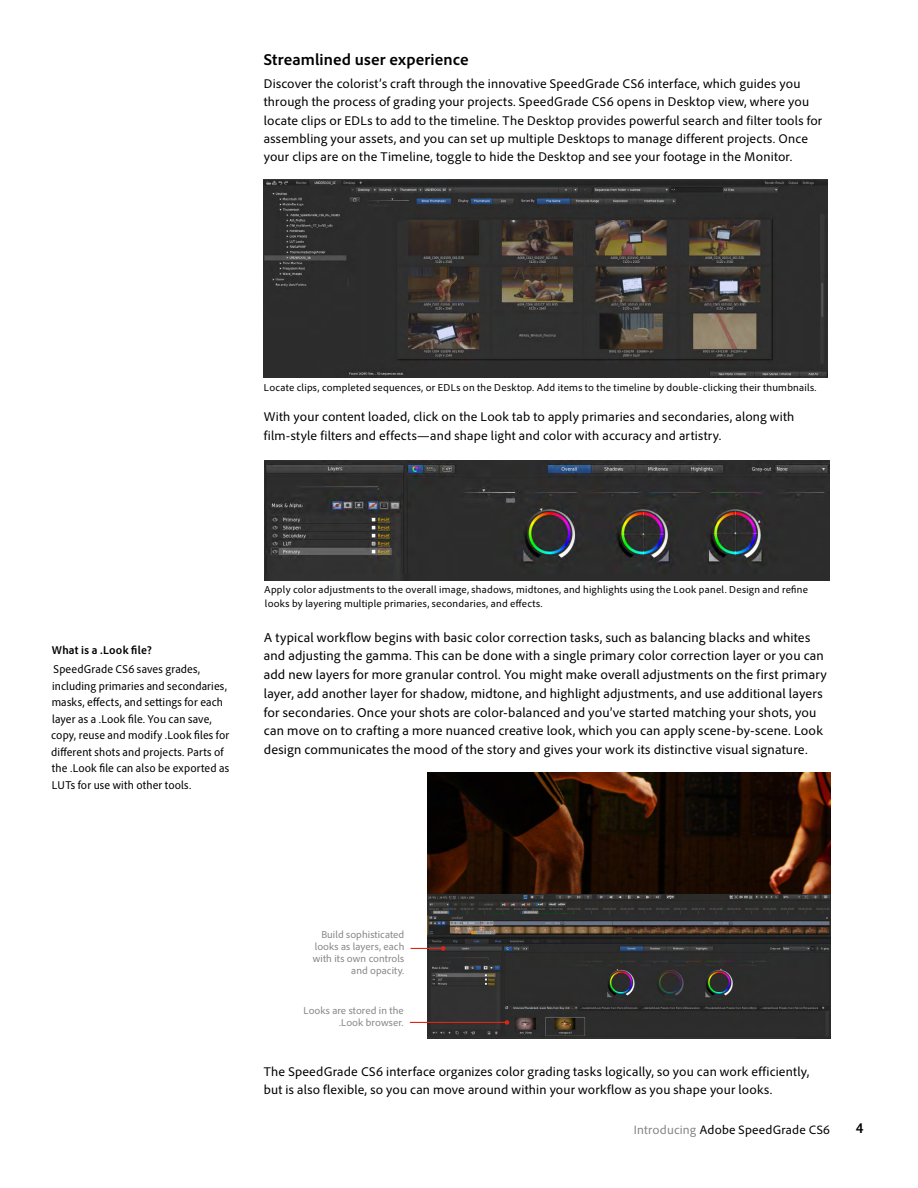
<style>
.page{position:relative;width:918px;height:1188px;background:#fff}
.page>*{position:absolute;margin:0;border:0;box-sizing:border-box;transform-origin:0 0}
.t1{font:700 16.5px "Adobe Clean";letter-spacing:.005em;color:#000}
.t2{font:700 semi-condensed 15px "Adobe Clean";color:#000}
.t3{font:13.5px/18.8px "Adobe Clean";letter-spacing:.01em;color:#000}
.t4{font:13.2px/18.5px "Adobe Clean";letter-spacing:.015em;color:#000}
.t5{font:12.75px "Adobe Clean";letter-spacing:.015em;color:#000}
.t6{font:semi-condensed 12px/16.5px "Adobe Clean";letter-spacing:.01em;color:#000}
.t7{font:700 semi-condensed 12px "Adobe Clean";letter-spacing:.02em;color:#000}
.t8{font:10.5px/13.5px "Adobe Clean";letter-spacing:.02em;color:#000}
.t9{font:10.5px/12px "Adobe Clean";color:#868787;text-align:right}
.s1{color:#868787}
</style>
<div class="page">
<img style="left:264px;top:179px;width:564px;height:199px">
<img style="left:265px;top:460px;width:564px;height:120px">
<img style="left:427px;top:893px;width:404px;height:145px">
<img style="left:427px;top:772px;width:404px;height:121px">
<hr style="left:411px;top:948px;width:32px;height:1px;background:#de2516">
<svg style="left:441px;top:946px;width:4px;height:5px"></svg>
<hr style="left:410px;top:1022px;width:97px;height:1px;background:#de2516">
<svg style="left:505px;top:1020px;width:4px;height:5px"></svg>
<p class="t1" style="left:264px;top:50px;width:206px">Streamlined user experience</p>
<p class="t4" style="left:264px;top:74px;width:560px">Discover the colorist’s craft through the innovative SpeedGrade CS6 interface, which guides you through the process of grading your projects. SpeedGrade CS6 opens in Desktop view, where you locate clips or EDLs to add to the timeline. The Desktop provides powerful search and filter tools for assembling your assets, and you can set up multiple Desktops to manage different projects. Once your clips are on the Timeline, toggle to hide the Desktop and see your footage in the Monitor.</p>
<p class="t8" style="left:264px;top:381px;width:554px">Locate clips, completed sequences, or EDLs on the Desktop. Add items to the timeline by double-clicking their thumbnails.</p>
<p class="t4" style="left:264px;top:407px;width:532px">With your content loaded, click on the Look tab to apply primaries and secondaries, along with film-style filters and effects—and shape light and color with accuracy and artistry.</p>
<p class="t7" style="left:52px;top:643px;width:102px">What is a .Look file?</p>
<p class="t6" style="left:51px;top:661px;width:180px">SpeedGrade CS6 saves grades, including primaries and secondaries, masks, effects, and settings for each layer as a .Look file. You can save, copy, reuse and modify .Look files for different shots and projects. Parts of the .Look file can also be exported as LUTs for use with other tools.</p>
<p class="t8" style="left:264px;top:583px;width:546px">Apply color adjustments to the overall image, shadows, midtones, and highlights using the Look panel. Design and refine looks by layering multiple primaries, secondaries, and effects.</p>
<p class="t3" style="left:264px;top:628px;width:565px">A typical workflow begins with basic color correction tasks, such as balancing blacks and whites and adjusting the gamma. This can be done with a single primary color correction layer or you can add new layers for more granular control. You might make overall adjustments on the first primary layer, add another layer for shadow, midtone, and highlight adjustments, and use additional layers for secondaries. Once your shots are color-balanced and you’ve started matching your shots, you can move on to crafting a more nuanced creative look, which you can apply scene-by-scene. Look design communicates the mood of the story and gives your work its distinctive visual signature.</p>
<p class="t9" style="left:313px;top:928px;width:93px">Build sophisticated looks as layers, each with its own controls and opacity.</p>
<p class="t9" style="left:304px;top:1004px;width:102px">Looks are stored in the .Look browser.</p>
<p class="t4" style="left:264px;top:1062px;width:547px">The SpeedGrade CS6 interface organizes color grading tasks logically, so you can work efficiently, but is also flexible, so you can move around within your workflow as you shape your looks.</p>
<p class="t5" style="left:634px;top:1122px;width:198px"><span class="s1">Introducing</span> Adobe SpeedGrade CS6</p>
<p class="t2" style="left:856px;top:1119px;width:9px">4</p>
</div>
